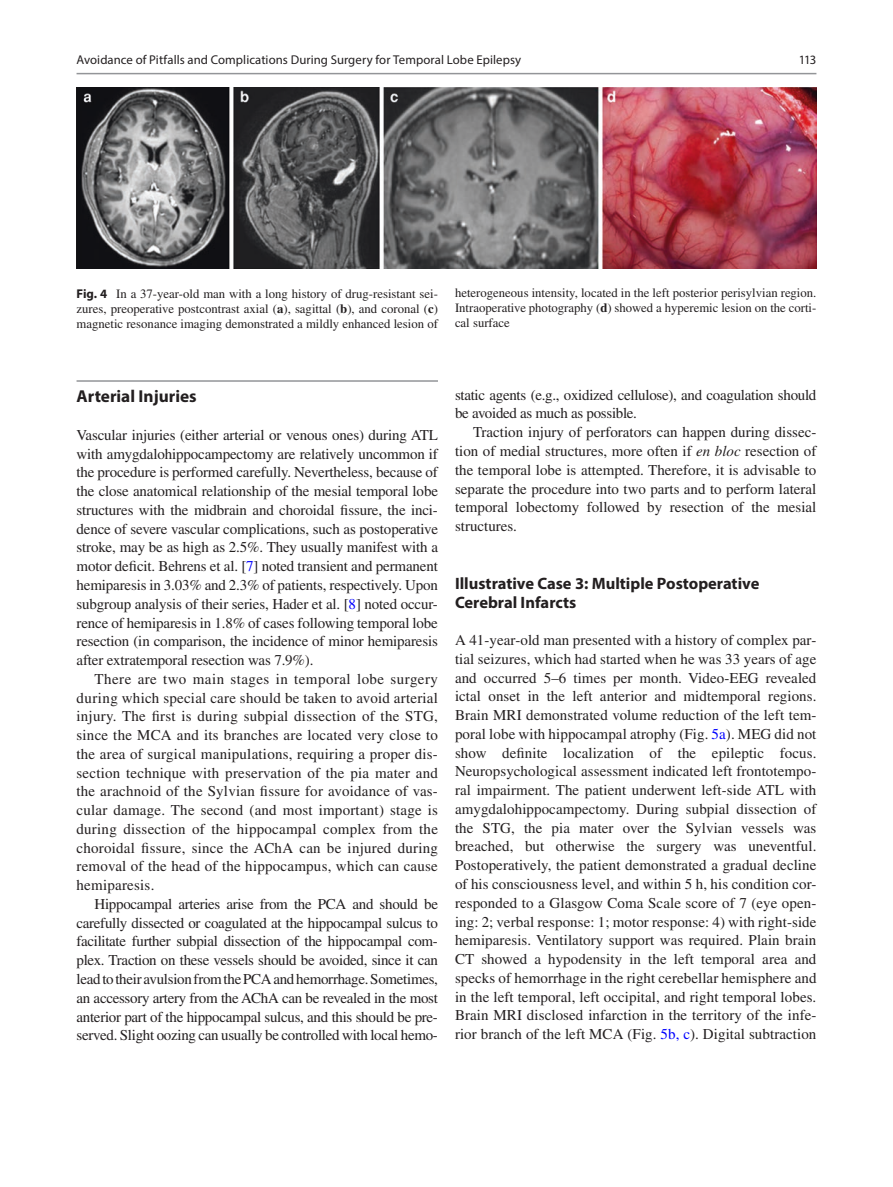
<style>
.page{position:relative;width:893px;height:1187px;background:#fff}
.page>*{position:absolute;margin:0;border:0;box-sizing:border-box;transform-origin:0 0}
._1_hd{font:700 17.25px "Myriad Pro";color:#231f20}
._2_hd{font:700 16.5px/18.8px "Myriad Pro";color:#231f20}
.Text_flush{font:15px/18.8px "Times LT Std";letter-spacing:-.005em;color:#231f20;text-align:justify}
.Text{font:15px/18.8px "Times LT Std";letter-spacing:-.02em;color:#231f20;text-align:justify}
.t1{font:12.75px/15px "Times LT Std";color:#231f20;text-align:justify}
.t2{font:12.75px "Myriad Pro";letter-spacing:.005em;color:#231f20}
.s1{font-family:"Myriad Pro";font-weight:700}
.s2{font-weight:700}
.s3{color:#00f}
.s4{font-style:italic}
</style>
<div class="page">
<img style="left:77px;top:88px;width:739px;height:181px">
<hr style="left:77px;top:380px;width:361px;height:2px;background:#939598">
<hr style="left:77px;top:73px;width:739px;height:1px;background:#939598">
<p class="t2" style="left:77px;top:52px;width:446px">Avoidance of Pitfalls and Complications During Surgery for Temporal Lobe Epilepsy</p>
<p class="t2" style="left:799px;top:52px;width:19px">113</p>
<p class="t1" style="left:77px;top:286px;width:363px"><span class="s1">Fig. 4</span> In a 37-year-old man with a long history of drug-resistant sei&shy;zures, preoperative postcontrast axial (<span class="s2">a</span>), sagittal (<span class="s2">b</span>), and coronal (<span class="s2">c</span>) magnetic resonance imaging demonstrated a mildly enhanced lesion of</p>
<p class="t1" style="left:455px;top:285px;width:363px">heterogeneous intensity, located in the left posterior perisylvian region.<br>Intraoperative photography (<span class="s2">d</span>) showed a hyperemic lesion on the corti&shy;cal surface</p>
<h2 class="_1_hd" style="left:77px;top:385px;width:122px">Arterial Injuries</h2>
<p class="Text_flush" style="left:77px;top:425px;width:363px">Vascular injuries (either arterial or venous ones) during ATL with amygdalohippocampectomy are relatively uncommon if the procedure is performed carefully. Nevertheless, because of the close anatomical relationship of the mesial temporal lobe structures with the midbrain and choroidal fissure, the inci&shy;dence of severe vascular complications, such as postoperative stroke, may be as high as 2.5%. They usually manifest with a motor deficit. Behrens et al. [<span class="s3">7</span>] noted transient and permanent hemiparesis in 3.03% and 2.3% of patients, respectively. Upon subgroup analysis of their series, Hader et al. [<span class="s3">8</span>] noted occur&shy;rence of hemiparesis in 1.8% of cases following temporal lobe resection (in comparison, the incidence of minor hemiparesis after extratemporal resection was 7.9%).</p>
<p class="Text" style="left:77px;top:669px;width:363px;text-indent:18px">There are two main stages in temporal lobe surgery during which special care should be taken to avoid arterial injury. The first is during subpial dissection of the STG, since the MCA and its branches are located very close to the area of surgical manipulations, requiring a proper dis&shy;section technique with preservation of the pia mater and the arachnoid of the Sylvian fissure for avoidance of vas&shy;cular damage. The second (and most important) stage is during dissection of the hippocampal complex from the choroidal fissure, since the AChA can be injured during removal of the head of the hippocampus, which can cause hemiparesis.</p>
<p class="Text" style="left:77px;top:894px;width:363px;text-indent:18px">Hippocampal arteries arise from the PCA and should be carefully dissected or coagulated at the hippocampal sulcus to facilitate further subpial dissection of the hippocampal com&shy;plex. Traction on these vessels should be avoided, since it can lead to their avulsion from the PCA and hemorrhage. Sometimes, an accessory artery from the AChA can be revealed in the most anterior part of the hippocampal sulcus, and this should be pre&shy;served. Slight oozing can usually be controlled with local hemo-</p>
<p class="Text" style="left:455px;top:385px;width:363px">static agents (e.g., oxidized cellulose), and coagulation should be avoided as much as possible.</p>
<p class="Text" style="left:455px;top:422px;width:363px;text-indent:18px">Traction injury of perforators can happen during dissec&shy;tion of medial structures, more often if <span class="s4">en bloc</span> resection of the temporal lobe is attempted. Therefore, it is advisable to separate the procedure into two parts and to perform lateral temporal lobectomy followed by resection of the mesial structures.</p>
<h3 class="_2_hd" style="left:455px;top:573px;width:306px">Illustrative Case 3: Multiple Postoperative<br>Cerebral Infarcts</h3>
<p class="Text_flush" style="left:455px;top:630px;width:363px">A 41-year-old man presented with a history of complex par&shy;tial seizures, which had started when he was 33 years of age and occurred 5–6 times per month. Video-EEG revealed ictal onset in the left anterior and midtemporal regions.<br>Brain MRI demonstrated volume reduction of the left tem&shy;poral lobe with hippocampal atrophy (Fig. <span class="s3">5a</span>). MEG did not show definite localization of the epileptic focus.<br>Neuropsychological assessment indicated left frontotempo&shy;ral impairment. The patient underwent left-side ATL with amygdalohippocampectomy. During subpial dissection of the STG, the pia mater over the Sylvian vessels was breached, but otherwise the surgery was uneventful.<br>Postoperatively, the patient demonstrated a gradual decline of his consciousness level, and within 5 h, his condition cor&shy;responded to a Glasgow Coma Scale score of 7 (eye open&shy;ing: 2; verbal response: 1; motor response: 4) with right-side hemiparesis. Ventilatory support was required. Plain brain CT showed a hypodensity in the left temporal area and specks of hemorrhage in the right cerebellar hemisphere and in the left temporal, left occipital, and right temporal lobes.<br>Brain MRI disclosed infarction in the territory of the infe&shy;rior branch of the left MCA (Fig. <span class="s3">5b, c</span>). Digital subtraction</p>
</div>
